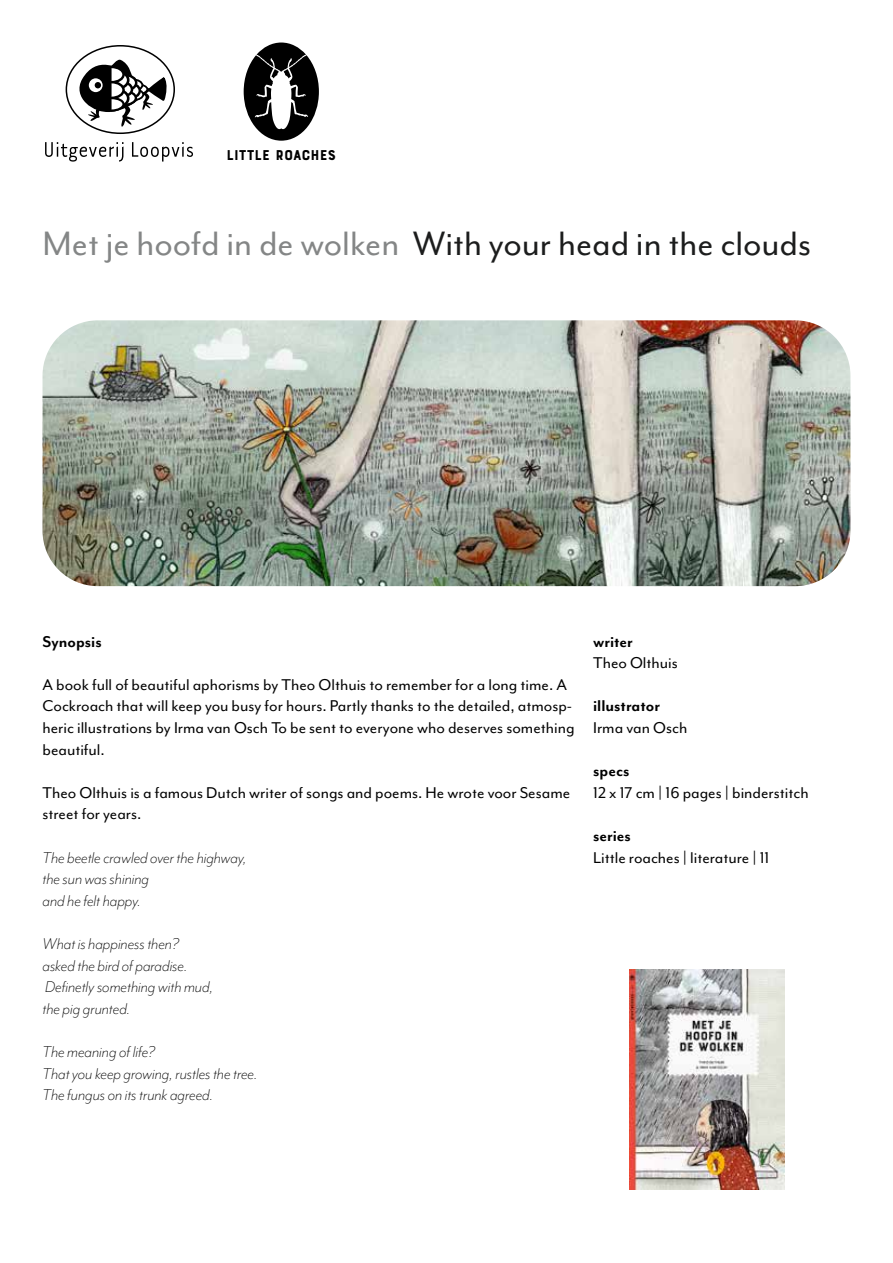
<style>
.page{position:relative;width:893px;height:1263px;background:#fff}
.page>*{position:absolute;margin:0;border:0;box-sizing:border-box;transform-origin:0 0}
.t1{font:39px "Mr Eaves Mod OT";color:#1c1d1d}
.t2{font:18px/21.6px "Mr Eaves Mod OT";color:#000}
.t3{font:italic 300 18px/21.6px "Mr Eaves Mod OT";color:#000}
.t4{font:700 18px "Mr Eaves Mod OT";color:#000}
.t5{font:15px "Bourton Base";color:#000}
.s1{color:#848686}
</style>
<div class="page">
<div style="left:66px;top:45px;width:109px;height:89px;border:2px solid #000;border-radius:50%"></div>
<svg style="left:73px;top:54px;width:94px;height:73px"></svg>
<svg style="left:45px;top:142px;width:78px;height:20px"></svg>
<svg style="left:132px;top:142px;width:61px;height:20px"></svg>
<svg style="left:244px;top:43px;width:75px;height:98px"></svg>
<img style="left:629px;top:969px;width:156px;height:220px">
<img style="left:43px;top:320px;width:807px;height:266px">
<p class="t5" style="left:227px;top:146px;width:111px">LITTLE ROACHES</p>
<h1 class="t1" style="left:43px;top:222px;width:770px"><span class="s1">Met je hoofd in de wolken</span> With your head in the clouds</h1>
<p class="t4" style="left:43px;top:631px;width:61px">Synopsis</p>
<p class="t2" style="left:43px;top:674px;width:534px">A book full of beautiful aphorisms by Theo Olthuis to remember for a long time. A Cockroach that will keep you busy for hours. Partly thanks to the detailed, atmosp&shy;heric illustrations by Irma van Osch To be sent to everyone who deserves something beautiful.</p>
<p class="t2" style="left:43px;top:782px;width:529px">Theo Olthuis is a famous Dutch writer of songs and poems. He wrote voor Sesame street for years.</p>
<p class="t3" style="left:43px;top:847px;width:206px">The beetle crawled over the highway, the sun was shining<br>and he felt happy.</p>
<p class="t3" style="left:43px;top:933px;width:172px">What is happiness then? asked the bird of paradise.<br>Definetly something with mud, the pig grunted.</p>
<p class="t3" style="left:43px;top:1041px;width:217px">The meaning of life?<br>That you keep growing, rustles the tree.<br>The fungus on its trunk agreed.</p>
<p class="t4" style="left:593px;top:631px;width:41px">writer</p>
<p class="t2" style="left:593px;top:652px;width:86px">Theo Olthuis</p>
<p class="t4" style="left:593px;top:696px;width:68px">illustrator</p>
<p class="t2" style="left:593px;top:717px;width:96px">Irma van Osch</p>
<p class="t4" style="left:593px;top:761px;width:38px">specs</p>
<p class="t2" style="left:593px;top:782px;width:217px">12 x 17 cm | 16 pages | binderstitch</p>
<p class="t4" style="left:593px;top:826px;width:39px">series</p>
<p class="t2" style="left:593px;top:847px;width:178px">Little roaches | literature | 11</p>
</div>
